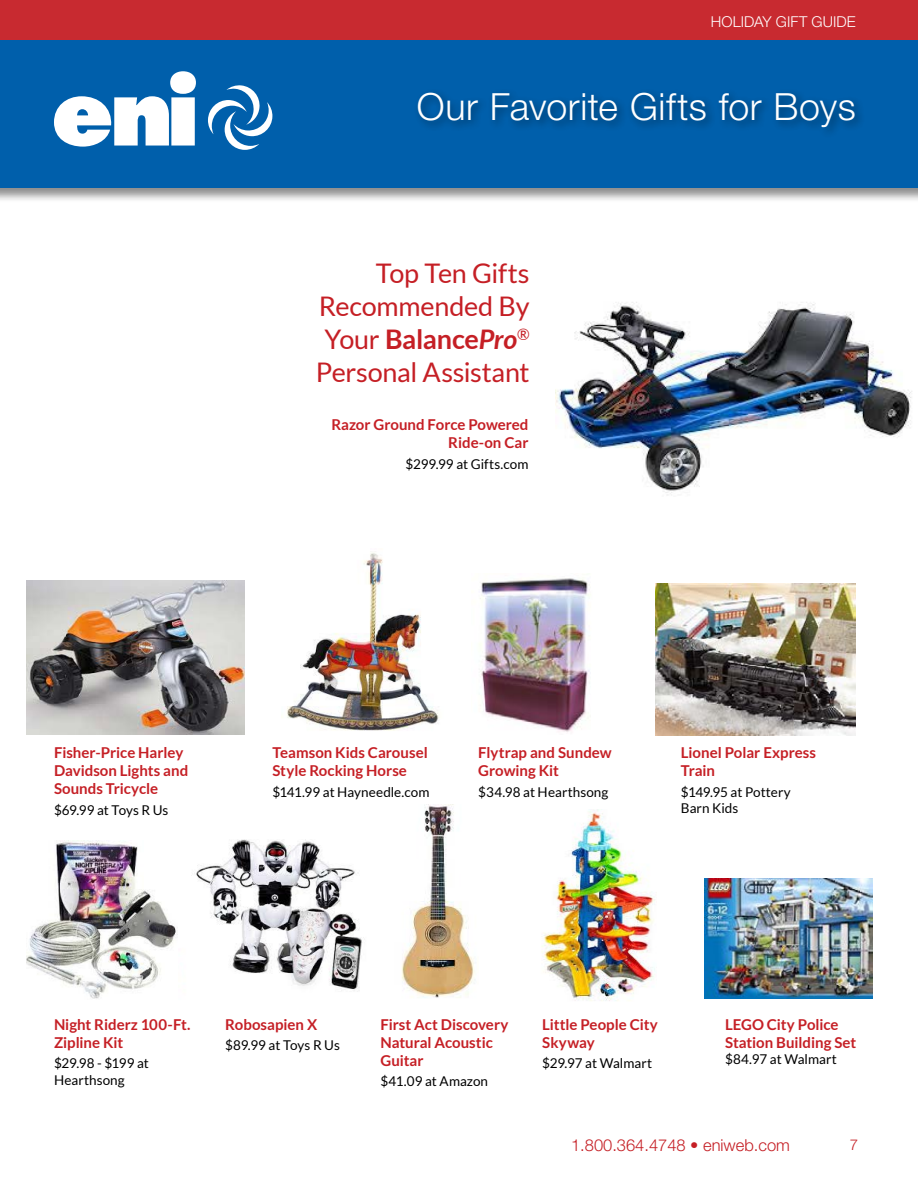
<style>
.page{position:relative;width:918px;height:1188px;background:#fff}
.page>*{position:absolute;margin:0;border:0;box-sizing:border-box;transform-origin:0 0}
.t1{font:300 37.5px "Helvetica Neue LT Std";letter-spacing:.015em;color:#fff}
.t2{font:27px/33px "Lato";letter-spacing:-.01em;color:#c51f25;text-align:right}
.t3{font:300 16.5px "Helvetica Neue LT Std";color:#c51f25}
.t4{font:700 15px/18px "Lato";color:#c51f25}
.t5{font:300 15px "Helvetica Neue LT Std";letter-spacing:.005em;color:#fff}
.t6{font:300 15px "Helvetica Neue LT Std";color:#c51f25}
.t7{font:13.5px/16.6px "Lato";color:#000}
.s1{font-weight:700}
.s2{font-weight:700;font-style:italic}
</style>
<div class="page">
<div style="left:0;top:0;width:918px;height:41px;background:#c82a30"></div>
<div style="left:0;top:40px;width:918px;height:163px;background:#000;opacity:.45"></div>
<div style="left:0;top:41px;width:918px;height:147px;background:#005fab"></div>
<svg style="left:54px;top:71px;width:142px;height:76px"></svg>
<svg style="left:208px;top:85px;width:65px;height:65px"></svg>
<div style="left:414px;top:88px;width:452px;height:50px;background:#000;opacity:.45"></div>
<img style="left:541px;top:810px;width:114px;height:191px">
<img style="left:479px;top:578px;width:111px;height:154px">
<img style="left:401px;top:805px;width:74px;height:193px">
<img style="left:704px;top:878px;width:169px;height:121px">
<img style="left:656px;top:583px;width:199px;height:152px">
<img style="left:555px;top:302px;width:357px;height:194px">
<img style="left:194px;top:839px;width:168px;height:153px">
<img style="left:287px;top:553px;width:153px;height:178px">
<img style="left:27px;top:580px;width:218px;height:155px">
<img style="left:27px;top:841px;width:149px;height:158px">
<p class="t5" style="left:711px;top:13px;width:146px">HOLIDAY GIFT GUIDE</p>
<h1 class="t1" style="left:417px;top:84px;width:440px">Our Favorite Gifts for Boys</h1>
<h2 class="t2" style="left:316px;top:256px;width:215px">Top Ten Gifts<br>Recommended By<br>Your <span class="s1">Balance</span><span class="s2">Pro</span><sup>®<br></sup>Personal Assistant</h2>
<p class="t4" style="left:332px;top:415px;width:199px;text-align:right">Razor Ground Force Powered<br>Ride-on Car</p>
<p class="t7" style="left:405px;top:455px;width:125px">$299.99 at Gifts.com</p>
<p class="t4" style="left:54px;top:743px;width:136px">Fisher-Price Harley<br>Davidson Lights and<br>Sounds Tricycle</p>
<p class="t7" style="left:54px;top:801px;width:116px">$69.99 at Toys R Us</p>
<p class="t4" style="left:272px;top:743px;width:157px">Teamson Kids Carousel<br>Style Rocking Horse</p>
<p class="t7" style="left:272px;top:783px;width:159px">$141.99 at Hayneedle.com</p>
<p class="t4" style="left:478px;top:743px;width:135px">Flytrap and Sundew<br>Growing Kit</p>
<p class="t7" style="left:478px;top:783px;width:132px">$34.98 at Hearthsong</p>
<p class="t4" style="left:681px;top:743px;width:137px">Lionel Polar Express<br>Train</p>
<p class="t7" style="left:681px;top:783px;width:111px">$149.95 at Pottery<br>Barn Kids</p>
<p class="t4" style="left:54px;top:1015px;width:138px">Night Riderz 100-Ft.<br>Zipline Kit</p>
<p class="t7" style="left:54px;top:1055px;width:96px">$29.98 - $199 at<br>Hearthsong</p>
<p class="t4" style="left:225px;top:1015px;width:94px">Robosapien X</p>
<p class="t7" style="left:225px;top:1037px;width:116px">$89.99 at Toys R Us</p>
<p class="t4" style="left:380px;top:1015px;width:130px">First Act Discovery<br>Natural Acoustic<br>Guitar</p>
<p class="t7" style="left:380px;top:1073px;width:109px">$41.09 at Amazon</p>
<p class="t4" style="left:542px;top:1015px;width:117px">Little People City<br>Skyway</p>
<p class="t7" style="left:542px;top:1055px;width:111px">$29.97 at Walmart</p>
<p class="t4" style="left:725px;top:1015px;width:133px">LEGO City Police<br>Station Building Set</p>
<p class="t7" style="left:725px;top:1051px;width:113px">$84.97 at Walmart</p>
<p class="t3" style="left:571px;top:1135px;width:220px">1.800.364.4748 • eniweb.com</p>
<p class="t6" style="left:850px;top:1135px;width:10px">7</p>
</div>
